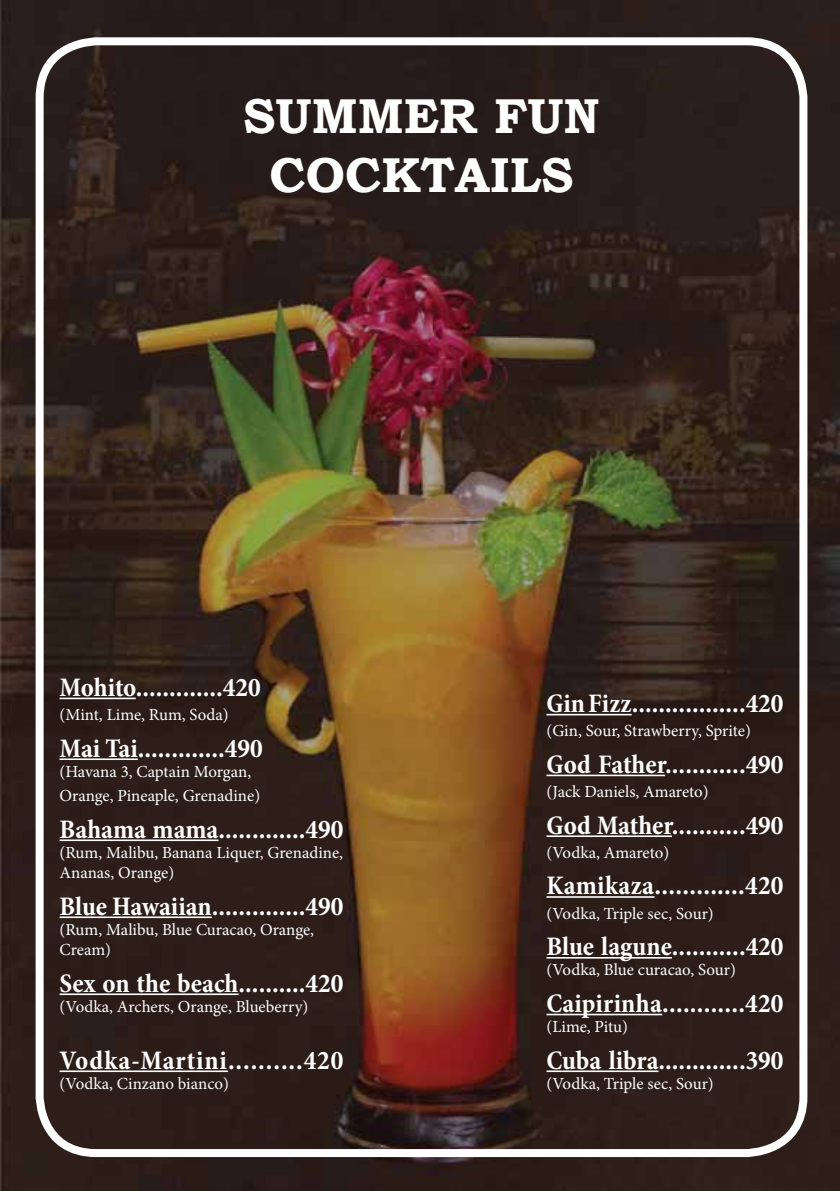
<style>
.page{position:relative;width:840px;height:1191px;background:#fff}
.page>*{position:absolute;margin:0;border:0;box-sizing:border-box;transform-origin:0 0}
.t1{font:700 49px/58.8px "Bookman Old Style";color:#fff;text-align:center}
.t2{font:700 condensed 27px "Minion Pro";color:#fff}
.t3{font:700 condensed 27px "Minion Pro";letter-spacing:.03em;color:#fff}
.t4{font:16.8px/20.2px "Minion Pro";color:#fff}
</style>
<div class="page">
<img style="left:0;top:0;width:839px;height:1191px">
<div style="left:36px;top:37px;width:771px;height:1120px;border:8px solid #fff;border-radius:57px"></div>
<hr style="left:59px;top:697px;width:77px;height:2px;background:#fff">
<hr style="left:59px;top:758px;width:79px;height:2px;background:#fff">
<hr style="left:59px;top:839px;width:159px;height:2px;background:#fff">
<hr style="left:59px;top:916px;width:153px;height:2px;background:#fff">
<hr style="left:59px;top:993px;width:179px;height:2px;background:#fff">
<hr style="left:59px;top:1070px;width:169px;height:2px;background:#fff">
<hr style="left:546px;top:714px;width:85px;height:1px;background:#fff">
<hr style="left:546px;top:774px;width:118px;height:2px;background:#fff">
<hr style="left:546px;top:835px;width:125px;height:2px;background:#fff">
<hr style="left:546px;top:896px;width:108px;height:1px;background:#fff">
<hr style="left:546px;top:957px;width:125px;height:1px;background:#fff">
<hr style="left:546px;top:1013px;width:116px;height:2px;background:#fff">
<hr style="left:546px;top:1070px;width:112px;height:2px;background:#fff">
<h1 class="t1" style="left:243px;top:87px;width:358px">SUMMER FUN<br>COCKTAILS</h1>
<h2 class="t2" style="left:59px;top:668px;width:202px">Mohito.............420</h2>
<p class="t4" style="left:59px;top:704px;width:171px">(Mint, Lime, Rum, Soda)</p>
<h2 class="t2" style="left:59px;top:729px;width:204px">Mai Tai.............490</h2>
<p class="t4" style="left:59px;top:759px;width:202px;line-height:24.4px">(Havana 3, Captain Morgan,<br>Orange, Pineaple, Grenadine)</p>
<h2 class="t2" style="left:59px;top:810px;width:285px">Bahama mama.............490</h2>
<p class="t4" style="left:59px;top:842px;width:285px">(Rum, Malibu, Banana Liquer, Grenadine,<br>Ananas, Orange)</p>
<h2 class="t2" style="left:59px;top:887px;width:285px">Blue Hawaiian..............490</h2>
<p class="t4" style="left:59px;top:919px;width:256px">(Rum, Malibu, Blue Curacao, Orange,<br>Cream)</p>
<h2 class="t2" style="left:59px;top:964px;width:285px">Sex on the beach..........420</h2>
<p class="t4" style="left:59px;top:996px;width:250px">(Vodka, Archers, Orange, Blueberry)</p>
<h2 class="t3" style="left:59px;top:1041px;width:285px">Vodka-Martini..........420</h2>
<p class="t4" style="left:59px;top:1073px;width:171px">(Vodka, Cinzano bianco)</p>
<h2 class="t2" style="left:546px;top:684px;width:238px">GinFizz.................420</h2>
<p class="t4" style="left:546px;top:721px;width:206px">(Gin, Sour, Strawberry, Sprite)</p>
<h2 class="t2" style="left:546px;top:745px;width:238px">God Father............490</h2>
<p class="t4" style="left:546px;top:781px;width:164px">(Jack Daniels, Amareto)</p>
<h2 class="t2" style="left:546px;top:806px;width:238px">God Mather...........490</h2>
<p class="t4" style="left:546px;top:842px;width:124px">(Vodka, Amareto)</p>
<h2 class="t2" style="left:546px;top:867px;width:238px">Kamikaza.............420</h2>
<p class="t4" style="left:546px;top:903px;width:169px">(Vodka, Triple sec, Sour)</p>
<h2 class="t2" style="left:546px;top:928px;width:238px">Blue lagune...........420</h2>
<p class="t4" style="left:546px;top:960px;width:191px">(Vodka, Blue curacao, Sour)</p>
<h2 class="t2" style="left:546px;top:984px;width:238px">Caipirinha............420</h2>
<p class="t4" style="left:546px;top:1016px;width:83px">(Lime, Pitu)</p>
<h2 class="t2" style="left:546px;top:1041px;width:238px">Cuba libra.............390</h2>
<p class="t4" style="left:546px;top:1073px;width:169px">(Vodka, Triple sec, Sour)</p>
</div>
